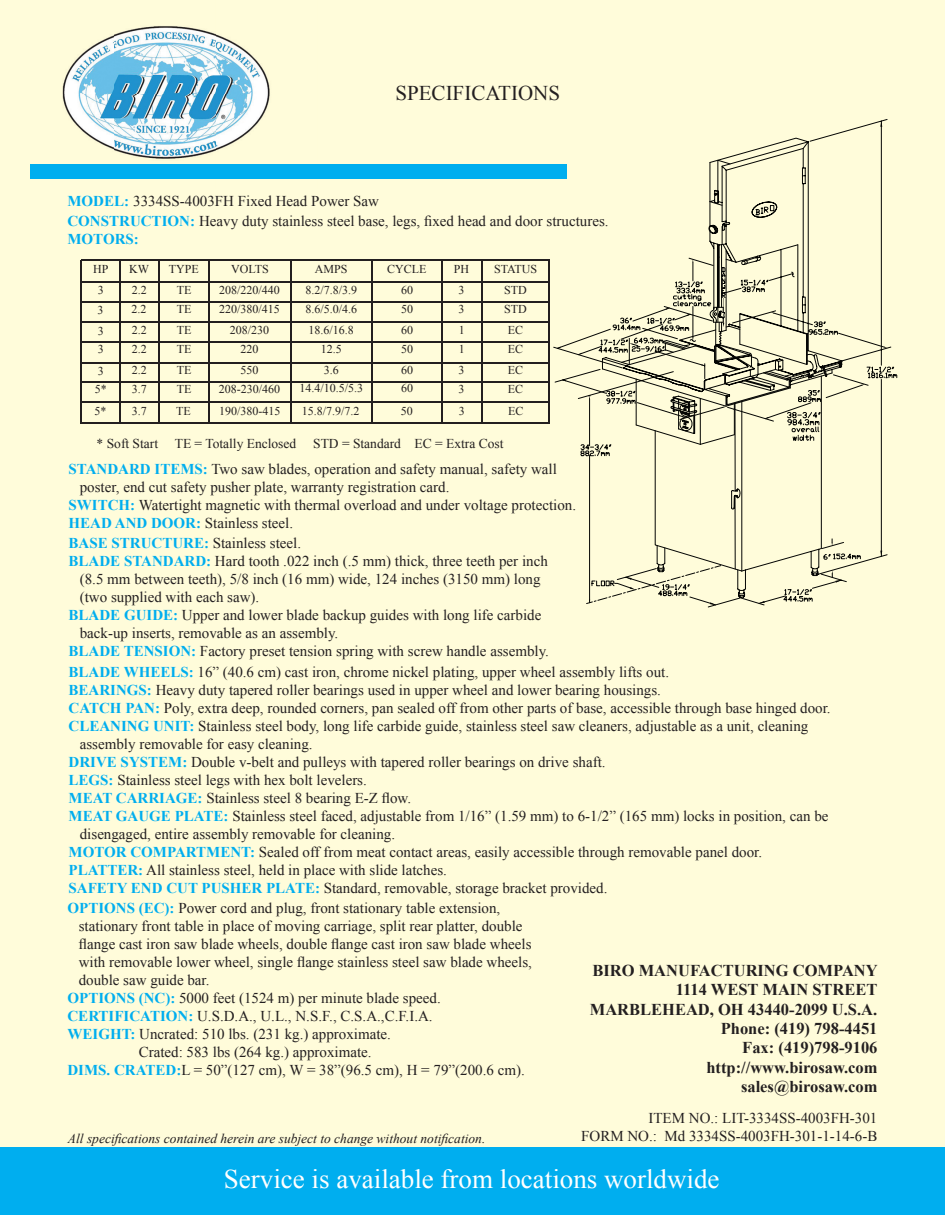
<style>
.page{position:relative;width:945px;height:1215px;background:#fffcda}
.page>*{position:absolute;margin:0;border:0;box-sizing:border-box;transform-origin:0 0}
.t1{font:27px "Times New Roman";color:#fff}
.t2{font:21px "Times New Roman";color:#231f20}
.t3{font:700 16.5px/19.8px "Times New Roman";color:#231f20;text-align:right}
.t4{font:15px/19.8px "Times New Roman";color:#231f20}
.t5{font:700 15px "Times New Roman";color:#00aeef}
.t6{font:italic 13.5px "Times New Roman";color:#231f20}
.t7{font:13.5px "Times New Roman";color:#231f20}
.t8{font:12px/18.3px "Times New Roman";color:#231f20}
.s1{font-weight:700;color:#00aeef}
</style>
<div class="page">
<div style="left:0;top:1148px;width:945px;height:67px;background:#00aeef"></div>
<img style="left:30px;top:26px;width:240px;height:153px">
<svg style="left:546px;top:119px;width:351px;height:489px"></svg>
<hr style="left:81px;top:301px;width:469px;height:2px;background:#231f20">
<hr style="left:81px;top:321px;width:468px;height:2px;background:#231f20">
<hr style="left:81px;top:281px;width:469px;height:1px;background:#231f20">
<hr style="left:81px;top:362px;width:468px;height:2px;background:#231f20">
<hr style="left:81px;top:381px;width:468px;height:1px;background:#231f20">
<hr style="left:81px;top:341px;width:469px;height:1px;background:#231f20">
<hr style="left:82px;top:401px;width:468px;height:2px;background:#231f20">
<hr style="left:119px;top:260px;width:2px;height:163px;background:#231f20">
<hr style="left:82px;top:260px;width:468px;height:1px;background:#231f20">
<hr style="left:158px;top:260px;width:1px;height:163px;background:#231f20">
<hr style="left:209px;top:260px;width:1px;height:163px;background:#231f20">
<hr style="left:290px;top:260px;width:1px;height:163px;background:#231f20">
<hr style="left:371px;top:260px;width:2px;height:164px;background:#231f20">
<hr style="left:441px;top:260px;width:1px;height:163px;background:#231f20">
<hr style="left:481px;top:260px;width:2px;height:163px;background:#231f20">
<hr style="left:549px;top:260px;width:1px;height:163px;background:#231f20">
<hr style="left:80px;top:423px;width:470px;height:1px;background:#231f20">
<hr style="left:80px;top:260px;width:2px;height:163px;background:#231f20">
<div style="left:31px;top:164px;width:536px;height:15px;background:#00aeef"></div>
<h2 class="t2" style="left:395px;top:79px;width:166px">SPECIFICATIONS</h2>
<p class="t4" style="left:67px;top:191px;width:543px"><span class="s1">MODEL:</span> 3334SS-4003FH Fixed Head Power Saw<br><span class="s1">CONSTRUCTION:</span> Heavy duty stainless steel base, legs, fixed head and door structures.</p>
<p class="t5" style="left:67px;top:229px;width:73px">MOTORS:</p>
<p class="t8" style="left:93px;top:258px;width:17px;line-height:21.1px;text-align:center">HP<br>3</p>
<p class="t8" style="left:98px;top:299px;width:8px;line-height:21px">3<br>3</p>
<p class="t8" style="left:98px;top:338px;width:7px;line-height:21.5px">3<br>3</p>
<p class="t8" style="left:95px;top:380px;width:13px">5*</p>
<p class="t8" style="left:129px;top:259px;width:21px">KW</p>
<p class="t8" style="left:169px;top:259px;width:31px">TYPE</p>
<p class="t8" style="left:231px;top:259px;width:39px">VOLTS</p>
<p class="t8" style="left:315px;top:259px;width:34px">AMPS</p>
<p class="t8" style="left:387px;top:260px;width:41px">CYCLE</p>
<p class="t8" style="left:454px;top:260px;width:17px">PH</p>
<p class="t8" style="left:494px;top:258px;width:45px;line-height:21px;text-align:center">STATUS<br>STD</p>
<p class="t8" style="left:504px;top:299px;width:24px;line-height:20.9px;text-align:center">STD<br>EC</p>
<p class="t8" style="left:508px;top:338px;width:17px;line-height:21.5px">EC<br>EC</p>
<p class="t8" style="left:508px;top:379px;width:17px">EC</p>
<p class="t8" style="left:305px;top:280px;width:53px;line-height:19.5px">8.2/7.8/3.9<br>8.6/5.0/4.6</p>
<p class="t8" style="left:309px;top:321px;width:47px;text-align:center">18.6/16.8<br>12.5</p>
<p class="t8" style="left:300px;top:361px;width:65px;text-align:center">3.6<br>14.4/10.5/5.3</p>
<p class="t8" style="left:219px;top:280px;width:62px;line-height:19.4px">208/220/440<br>220/380/415</p>
<p class="t8" style="left:230px;top:321px;width:41px;text-align:center">208/230<br>220</p>
<p class="t8" style="left:219px;top:361px;width:63px;text-align:center">550<br>208-230/460</p>
<p class="t8" style="left:132px;top:280px;width:16px">2.2</p>
<p class="t8" style="left:401px;top:280px;width:13px;line-height:19.4px">60<br>50</p>
<p class="t8" style="left:401px;top:339px;width:13px">50</p>
<p class="t8" style="left:401px;top:379px;width:13px">60</p>
<p class="t8" style="left:459px;top:280px;width:7px;line-height:19.5px">3<br>3</p>
<p class="t8" style="left:459px;top:320px;width:7px;line-height:18.8px">1<br>1</p>
<p class="t8" style="left:459px;top:361px;width:7px">3<br>3</p>
<p class="t8" style="left:177px;top:280px;width:16px;line-height:19.5px">TE<br>TE</p>
<p class="t8" style="left:177px;top:321px;width:16px">TE<br>TE</p>
<p class="t8" style="left:177px;top:361px;width:16px">TE<br>TE</p>
<p class="t8" style="left:132px;top:299px;width:17px;line-height:21px">2.2<br>2.2</p>
<p class="t8" style="left:401px;top:321px;width:13px">60</p>
<p class="t8" style="left:401px;top:361px;width:13px">60</p>
<p class="t8" style="left:132px;top:338px;width:16px;line-height:21.5px">2.2<br>2.2</p>
<p class="t8" style="left:132px;top:379px;width:16px">3.7</p>
<p class="t8" style="left:95px;top:401px;width:13px">5*</p>
<p class="t8" style="left:176px;top:401px;width:16px">TE</p>
<p class="t8" style="left:219px;top:401px;width:63px">190/380-415</p>
<p class="t8" style="left:302px;top:401px;width:59px">15.8/7.9/7.2</p>
<p class="t8" style="left:401px;top:401px;width:13px">50</p>
<p class="t8" style="left:459px;top:401px;width:7px">3</p>
<p class="t8" style="left:508px;top:401px;width:17px">EC</p>
<p class="t8" style="left:132px;top:401px;width:16px">3.7</p>
<p class="t7" style="left:97px;top:435px;width:408px">* Soft Start TE = Totally Enclosed STD = Standard EC = Extra Cost</p>
<p class="t4" style="left:69px;top:459px;width:490px"><span class="s1">STANDARD ITEMS:</span> Two saw blades, operation and safety manual, safety wall</p>
<p class="t4" style="left:80px;top:477px;width:371px">poster, end cut safety pusher plate, warranty registration card.</p>
<p class="t4" style="left:69px;top:495px;width:509px"><span class="s1">SWITCH:</span> Watertight magnetic with thermal overload and under voltage protection.</p>
<p class="t4" style="left:69px;top:513px;width:226px"><span class="s1">HEAD AND DOOR:</span> Stainless steel.</p>
<p class="t4" style="left:69px;top:533px;width:234px"><span class="s1">BASE STRUCTURE:</span> Stainless steel.</p>
<p class="t4" style="left:69px;top:551px;width:481px"><span class="s1">BLADE STANDARD:</span> Hard tooth .022 inch (.5 mm) thick, three teeth per inch</p>
<p class="t4" style="left:80px;top:569px;width:462px">(8.5 mm between teeth), 5/8 inch (16 mm) wide, 124 inches (3150 mm) long</p>
<p class="t4" style="left:80px;top:587px;width:181px">(two supplied with each saw).</p>
<p class="t4" style="left:69px;top:605px;width:474px"><span class="s1">BLADE GUIDE:</span> Upper and lower blade backup guides with long life carbide</p>
<p class="t4" style="left:80px;top:623px;width:260px">back-up inserts, removable as an assembly.</p>
<p class="t4" style="left:69px;top:641px;width:482px"><span class="s1">BLADE TENSION:</span> Factory preset tension spring with screw handle assembly.</p>
<p class="t4" style="left:69px;top:662px;width:602px"><span class="s1">BLADE WHEELS:</span> 16” (40.6 cm) cast iron, chrome nickel plating, upper wheel assembly lifts out.</p>
<p class="t4" style="left:69px;top:680px;width:594px"><span class="s1">BEARINGS:</span> Heavy duty tapered roller bearings used in upper wheel and lower bearing housings.</p>
<p class="t4" style="left:69px;top:698px;width:764px"><span class="s1">CATCH PAN:</span> Poly, extra deep, rounded corners, pan sealed off from other parts of base, accessible through base hinged door.</p>
<p class="t4" style="left:69px;top:716px;width:741px"><span class="s1">CLEANING UNIT:</span> Stainless steel body, long life carbide guide, stainless steel saw cleaners, adjustable as a unit, cleaning</p>
<p class="t4" style="left:80px;top:734px;width:234px">assembly removable for easy cleaning.</p>
<p class="t4" style="left:69px;top:752px;width:539px"><span class="s1">DRIVE SYSTEM:</span> Double v-belt and pulleys with tapered roller bearings on drive shaft.</p>
<p class="t4" style="left:69px;top:770px;width:300px"><span class="s1">LEGS:</span> Stainless steel legs with hex bolt levelers.</p>
<p class="t4" style="left:69px;top:788px;width:344px"><span class="s1">MEAT CARRIAGE:</span> Stainless steel 8 bearing E-Z flow.</p>
<p class="t4" style="left:69px;top:806px;width:761px"><span class="s1">MEAT GAUGE PLATE:</span> Stainless steel faced, adjustable from 1/16” (1.59 mm) to 6-1/2” (165 mm) locks in position, can be</p>
<p class="t4" style="left:80px;top:824px;width:317px">disengaged, entire assembly removable for cleaning.</p>
<p class="t4" style="left:69px;top:842px;width:695px"><span class="s1">MOTOR COMPARTMENT:</span> Sealed off from meat contact areas, easily accessible through removable panel door.</p>
<p class="t4" style="left:69px;top:860px;width:380px"><span class="s1">PLATTER:</span> All stainless steel, held in place with slide latches.</p>
<p class="t4" style="left:69px;top:878px;width:540px"><span class="s1">SAFETY END CUT PUSHER PLATE:</span> Standard, removable, storage bracket provided.</p>
<p class="t4" style="left:68px;top:898px;width:434px"><span class="s1">OPTIONS (EC):</span> Power cord and plug, front stationary table extension,</p>
<p class="t4" style="left:79px;top:916px;width:445px">stationary front table in place of moving carriage, split rear platter, double</p>
<p class="t4" style="left:79px;top:934px;width:454px">flange cast iron saw blade wheels, double flange cast iron saw blade wheels</p>
<p class="t4" style="left:79px;top:952px;width:455px">with removable lower wheel, single flange stainless steel saw blade wheels,</p>
<p class="t4" style="left:79px;top:970px;width:132px">double saw guide bar.</p>
<p class="t4" style="left:68px;top:988px;width:375px"><span class="s1">OPTIONS (NC):</span> 5000 feet (1524 m) per minute blade speed.</p>
<p class="t4" style="left:68px;top:1006px;width:367px"><span class="s1">CERTIFICATION:</span> U.S.D.A., U.L., N.S.F., C.S.A.,C.F.I.A.</p>
<p class="t4" style="left:68px;top:1024px;width:325px"><span class="s1">WEIGHT:</span> Uncrated: 510 lbs. (231 kg.) approximate.</p>
<p class="t4" style="left:139px;top:1042px;width:234px">Crated: 583 lbs (264 kg.) approximate.</p>
<p class="t4" style="left:68px;top:1060px;width:459px"><span class="s1">DIMS. CRATED:</span>L = 50”(127 cm), W = 38”(96.5 cm), H = 79”(200.6 cm).</p>
<p class="t3" style="left:590px;top:960px;width:289px">BIRO MANUFACTURING COMPANY<br>1114 WEST MAIN STREET<br>MARBLEHEAD, OH 43440-2099 U.S.A.</p>
<p class="t3" style="left:721px;top:1018px;width:158px">Phone: (419) 798-4451<br>Fax: (419)798-9106</p>
<p class="t3" style="left:706px;top:1057px;width:173px">http://www.birosaw.com sales@birosaw.com</p>
<p class="t6" style="left:68px;top:1129px;width:419px">All specifications contained herein are subject to change without notification.</p>
<p class="t4" style="left:581px;top:1108px;width:298px;line-height:18px;text-align:right">ITEM NO.: LIT-3334SS-4003FH-301<br>FORM NO.: Md 3334SS-4003FH-301-1-14-6-B</p>
<h1 class="t1" style="left:224px;top:1161px;width:497px">Service is available from locations worldwide</h1>
</div>
